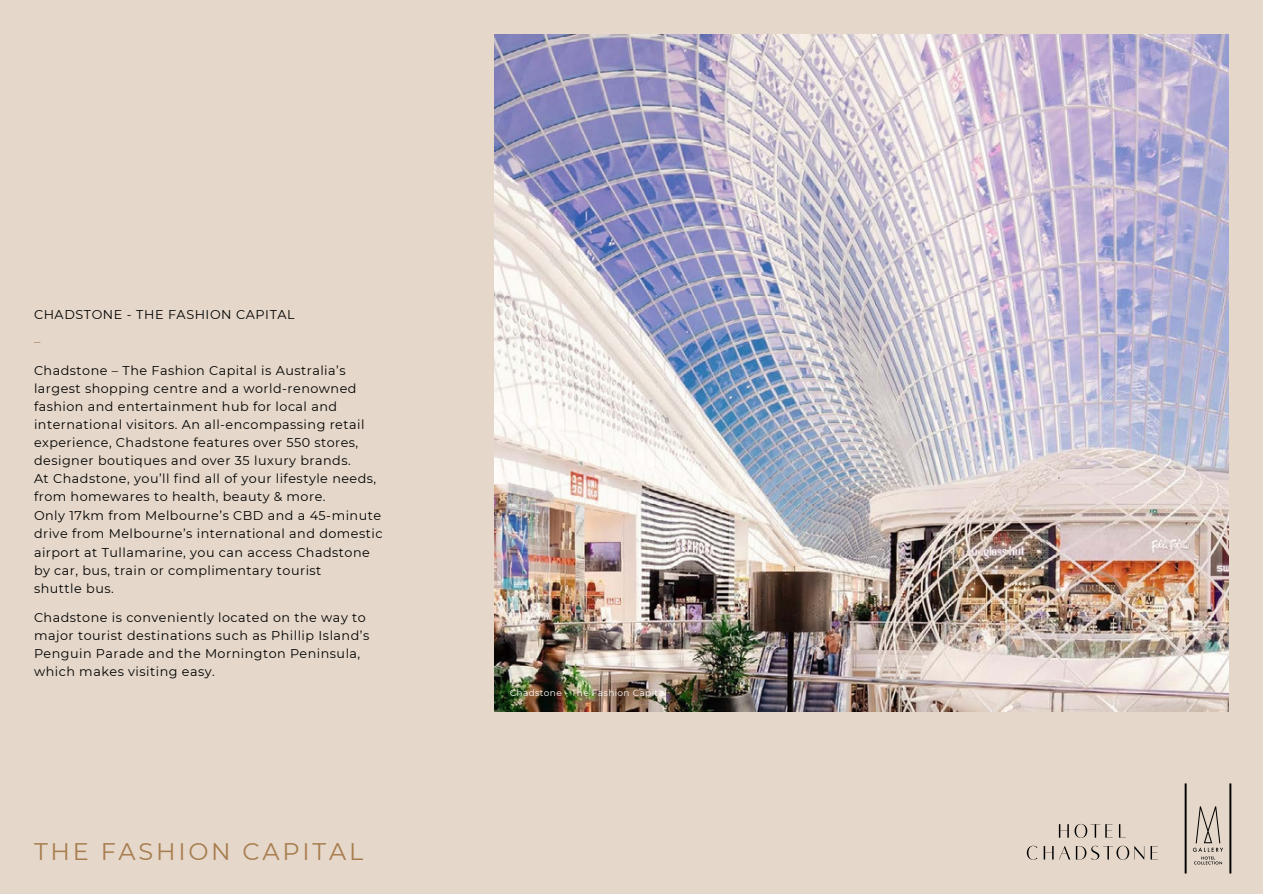
<style>
.page{position:relative;width:1263px;height:894px;background:#fff}
.page>*{position:absolute;margin:0;border:0;box-sizing:border-box;transform-origin:0 0}
.t1{font:24px "Montserrat";letter-spacing:.115em;color:#a87d4f}
.t2{font:12.9px "Montserrat";color:#a87d4f}
.t3{font:12.75px/18.1px "Montserrat";letter-spacing:.04em;color:#000}
.t4{font:9px "Montserrat";letter-spacing:.04em;color:#fff}
</style>
<div class="page">
<div style="left:0;top:0;width:1263px;height:893px;background:#e5d8ca"></div>
<img style="left:495px;top:34px;width:733px;height:677px">
<svg style="left:1027px;top:845px;width:10px;height:14px"></svg>
<svg style="left:1150px;top:846px;width:8px;height:13px"></svg>
<svg style="left:1044px;top:846px;width:26px;height:13px"></svg>
<svg style="left:1076px;top:845px;width:68px;height:14px"></svg>
<svg style="left:1119px;top:824px;width:2px;height:13px"></svg>
<svg style="left:1059px;top:823px;width:53px;height:14px"></svg>
<img style="left:1184px;top:783px;width:48px;height:91px">
<h1 class="t3" style="left:34px;top:305px;width:262px">CHADSTONE - THE FASHION CAPITAL</h1>
<h1 class="t2" style="left:34px;top:333px;width:8px">–</h1>
<h1 class="t3" style="left:34px;top:361px;width:350px">Chadstone – The Fashion Capital is Australia’s largest shopping centre and a world-renowned fashion and entertainment hub for local and international visitors. An all-encompassing retail experience, Chadstone features over 550 stores, designer boutiques and over 35 luxury brands.<br>At Chadstone, you’ll find all of your lifestyle needs, from homewares to health, beauty &amp; more.<br>Only 17km from Melbourne’s CBD and a 45-minute drive from Melbourne’s international and domestic airport at Tullamarine, you can access Chadstone by car, bus, train or complimentary tourist</h1>
<p class="t3" style="left:34px;top:578px;width:81px">shuttle bus.</p>
<p class="t3" style="left:34px;top:608px;width:337px">Chadstone is conveniently located on the way to major tourist destinations such as Phillip Island’s Penguin Parade and the Mornington Peninsula, which makes visiting easy.</p>
<p class="t1" style="left:34px;top:836px;width:331px">THE FASHION CAPITAL</p>
<p class="t4" style="left:510px;top:687px;width:158px">Chadstone - The Fashion Capital</p>
</div>
